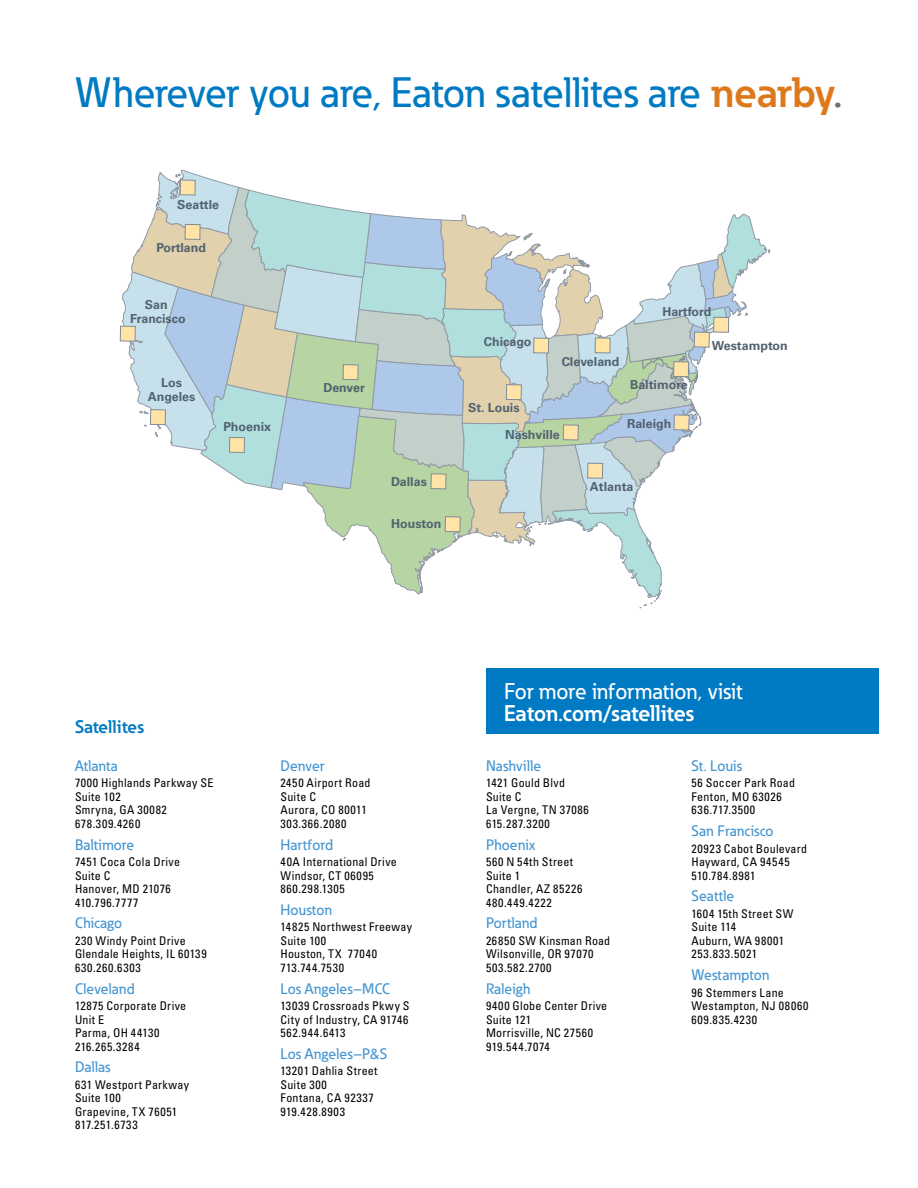
<style>
.page{position:relative;width:918px;height:1188px;background:#fff}
.page>*{position:absolute;margin:0;border:0;box-sizing:border-box;transform-origin:0 0}
.t1{font:500 42px "Eaton";letter-spacing:-.01em;color:#007ac2}
.t2{font:500 22.5px "Eaton";color:#fff}
.t3{font:700 22.5px "Eaton";letter-spacing:-.01em;color:#fff}
.t4{font:700 18px "Eaton";color:#007ac2}
.t5{font:500 15px "Eaton";letter-spacing:.01em;color:#4495d1}
.t6{font:700 12.45px/14.2px "Univers LT Std";color:#52616f;text-align:center}
.t7{font:condensed 12px/13.5px "Univers LT Std";letter-spacing:.03em;color:#000}
.s1{font-weight:700;color:#de791b}
.s2{font-weight:700;color:#69737a}
</style>
<div class="page">
<svg style="left:121px;top:169px;width:650px;height:440px"></svg>
<div style="left:180px;top:180px;width:15px;height:15px;background:#ffe4a6"></div>
<div style="left:180px;top:180px;width:16px;height:15px;border:1px solid #828c98"></div>
<div style="left:120px;top:326px;width:15px;height:15px;background:#ffe4a6"></div>
<div style="left:120px;top:326px;width:16px;height:16px;border:1px solid #828c98"></div>
<div style="left:150px;top:410px;width:15px;height:15px;background:#ffe4a6"></div>
<div style="left:150px;top:409px;width:16px;height:16px;border:1px solid #828c98"></div>
<div style="left:229px;top:437px;width:16px;height:15px;background:#ffe4a6"></div>
<div style="left:229px;top:437px;width:16px;height:16px;border:1px solid #828c98"></div>
<div style="left:343px;top:365px;width:15px;height:15px;background:#ffe4a6"></div>
<div style="left:343px;top:364px;width:16px;height:16px;border:1px solid #828c98"></div>
<div style="left:431px;top:474px;width:15px;height:15px;background:#ffe4a6"></div>
<div style="left:431px;top:473px;width:15px;height:16px;border:1px solid #828c98"></div>
<div style="left:588px;top:463px;width:15px;height:15px;background:#ffe4a6"></div>
<div style="left:587px;top:463px;width:16px;height:16px;border:1px solid #828c98"></div>
<div style="left:563px;top:425px;width:15px;height:15px;background:#ffe4a6"></div>
<div style="left:563px;top:425px;width:16px;height:15px;border:1px solid #828c98"></div>
<div style="left:506px;top:385px;width:15px;height:15px;background:#ffe4a6"></div>
<div style="left:506px;top:384px;width:16px;height:16px;border:1px solid #828c98"></div>
<div style="left:534px;top:338px;width:15px;height:15px;background:#ffe4a6"></div>
<div style="left:533px;top:338px;width:16px;height:15px;border:1px solid #828c98"></div>
<div style="left:674px;top:362px;width:15px;height:15px;background:#ffe4a6"></div>
<div style="left:673px;top:361px;width:16px;height:16px;border:1px solid #828c98"></div>
<div style="left:674px;top:415px;width:15px;height:15px;background:#ffe4a6"></div>
<div style="left:674px;top:415px;width:15px;height:15px;border:1px solid #828c98"></div>
<div style="left:714px;top:317px;width:15px;height:15px;background:#ffe4a6"></div>
<div style="left:713px;top:317px;width:16px;height:16px;border:1px solid #828c98"></div>
<div style="left:694px;top:332px;width:15px;height:15px;background:#ffe4a6"></div>
<div style="left:694px;top:332px;width:16px;height:16px;border:1px solid #828c98"></div>
<div style="left:445px;top:517px;width:15px;height:15px;background:#ffe4a6"></div>
<div style="left:445px;top:516px;width:16px;height:16px;border:1px solid #828c98"></div>
<div style="left:595px;top:338px;width:15px;height:15px;background:#ffe4a6"></div>
<div style="left:595px;top:338px;width:16px;height:15px;border:1px solid #828c98"></div>
<div style="left:185px;top:224px;width:15px;height:15px;background:#ffe4a6"></div>
<div style="left:185px;top:224px;width:15px;height:16px;border:1px solid #828c98"></div>
<div style="left:486px;top:668px;width:393px;height:66px;background:#007ac2"></div>
<h1 class="t1" style="left:75px;top:66px;width:769px">Wherever you are, Eaton satellites are <span class="s1">nearby</span><span class="s2">.</span></h1>
<p class="t6" style="left:177px;top:198px;width:43px">Seattle</p>
<p class="t6" style="left:156px;top:241px;width:51px">Portland</p>
<p class="t6" style="left:130px;top:298px;width:57px">San<br>Francisco</p>
<p class="t6" style="left:148px;top:376px;width:49px">Los<br>Angeles</p>
<p class="t6" style="left:223px;top:420px;width:49px">Phoenix</p>
<p class="t6" style="left:323px;top:381px;width:43px">Denver</p>
<p class="t6" style="left:391px;top:475px;width:37px">Dallas</p>
<p class="t6" style="left:391px;top:517px;width:52px">Houston</p>
<p class="t6" style="left:484px;top:335px;width:49px">Chicago</p>
<p class="t6" style="left:562px;top:354px;width:59px">Cleveland</p>
<p class="t6" style="left:505px;top:395px;width:56px;line-height:26.8px;text-align:left;text-indent:-37px">St. Louis<br>Nashville</p>
<p class="t6" style="left:662px;top:304px;width:50px">Hartford</p>
<p class="t6" style="left:630px;top:378px;width:59px">Baltimore</p>
<p class="t6" style="left:627px;top:417px;width:46px">Raleigh</p>
<p class="t6" style="left:712px;top:338px;width:77px">Westampton</p>
<p class="t6" style="left:590px;top:480px;width:45px">Atlanta</p>
<h3 class="t4" style="left:75px;top:716px;width:71px">Satellites</h3>
<p class="t5" style="left:75px;top:756px;width:44px">Atlanta</p>
<p class="t7" style="left:75px;top:776px;width:140px">7000 Highlands Parkway SE<br>Suite 102<br>Smryna, GA 30082<br>678.309.4260</p>
<p class="t5" style="left:75px;top:835px;width:61px">Baltimore</p>
<p class="t7" style="left:75px;top:855px;width:107px">7451 Coca Cola Drive<br>Suite C<br>Hanover, MD 21076<br>410.796.7777</p>
<p class="t5" style="left:75px;top:914px;width:49px">Chicago</p>
<p class="t7" style="left:75px;top:934px;width:133px">230 Windy Point Drive<br>Glendale Heights, IL 60139<br>630.260.6303</p>
<p class="t5" style="left:75px;top:979px;width:61px">Cleveland</p>
<p class="t7" style="left:75px;top:999px;width:113px">12875 Corporate Drive<br>Unit E<br>Parma, OH 44130<br>216.265.3284</p>
<p class="t5" style="left:75px;top:1058px;width:37px">Dallas</p>
<p class="t7" style="left:75px;top:1078px;width:116px">631 Westport Parkway<br>Suite 100<br>Grapevine, TX 76051<br>817.251.6733</p>
<p class="t5" style="left:280px;top:756px;width:45px">Denver</p>
<p class="t7" style="left:280px;top:776px;width:91px">2450 Airport Road<br>Suite C<br>Aurora, CO 80011<br>303.366.2080</p>
<p class="t5" style="left:280px;top:835px;width:54px">Hartford</p>
<p class="t7" style="left:280px;top:855px;width:118px">40A International Drive<br>Windsor, CT 06095<br>860.298.1305</p>
<p class="t5" style="left:280px;top:900px;width:53px">Houston</p>
<p class="t7" style="left:280px;top:920px;width:133px">14825 Northwest Freeway<br>Suite 100<br>Houston, TX 77040<br>713.744.7530</p>
<p class="t5" style="left:280px;top:979px;width:111px">Los Angeles–MCC</p>
<p class="t7" style="left:280px;top:999px;width:131px;text-align:justify">13039 Crossroads Pkwy S City of Industry, CA 91746<br>562.944.6413</p>
<p class="t5" style="left:280px;top:1044px;width:108px">Los Angeles–P&amp;S</p>
<p class="t7" style="left:280px;top:1064px;width:99px">13201 Dahlia Street<br>Suite 300<br>Fontana, CA 92337<br>919.428.8903</p>
<h2 class="t2" style="left:504px;top:677px;width:240px">For more information, visit</h2>
<h2 class="t3" style="left:504px;top:699px;width:192px">Eaton.com/satellites</h2>
<p class="t5" style="left:486px;top:756px;width:57px">Nashville</p>
<p class="t7" style="left:486px;top:776px;width:104px">1421 Gould Blvd<br>Suite C<br>La Vergne, TN 37086<br>615.287.3200</p>
<p class="t5" style="left:486px;top:835px;width:51px">Phoenix</p>
<p class="t7" style="left:486px;top:855px;width:98px">560 N 54th Street<br>Suite 1<br>Chandler, AZ 85226<br>480.449.4222</p>
<p class="t5" style="left:486px;top:914px;width:53px">Portland</p>
<p class="t7" style="left:486px;top:934px;width:126px">26850 SW Kinsman Road<br>Wilsonville, OR 97070<br>503.582.2700</p>
<p class="t5" style="left:486px;top:979px;width:46px">Raleigh</p>
<p class="t7" style="left:486px;top:999px;width:123px">9400 Globe Center Drive<br>Suite 121<br>Morrisville, NC 27560<br>919.544.7074</p>
<p class="t5" style="left:692px;top:756px;width:52px">St. Louis</p>
<p class="t7" style="left:692px;top:776px;width:105px">56 Soccer Park Road<br>Fenton, MO 63026<br>636.717.3500</p>
<p class="t5" style="left:692px;top:822px;width:84px">San Francisco</p>
<p class="t7" style="left:692px;top:841px;width:117px">20923 Cabot Boulevard<br>Hayward, CA 94545<br>510.784.8981</p>
<p class="t5" style="left:692px;top:887px;width:44px">Seattle</p>
<p class="t7" style="left:692px;top:907px;width:103px">1604 15th Street SW<br>Suite 114<br>Auburn, WA 98001<br>253.833.5021</p>
<p class="t5" style="left:692px;top:966px;width:80px">Westampton</p>
<p class="t7" style="left:692px;top:985px;width:118px">96 Stemmers Lane<br>Westampton, NJ 08060<br>609.835.4230</p>
</div>
